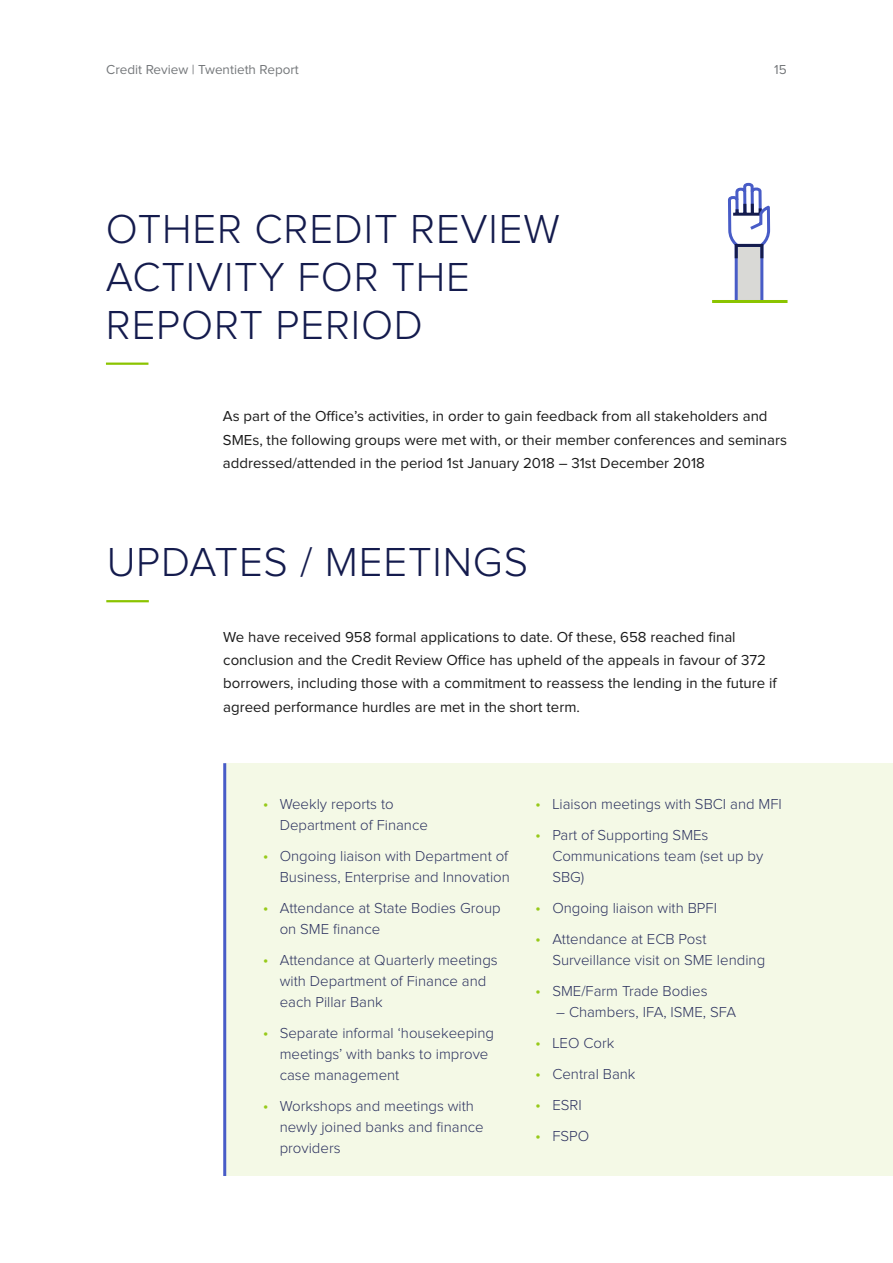
<style>
.page{position:relative;width:893px;height:1263px;background:#fff}
.page>*{position:absolute;margin:0;border:0;box-sizing:border-box;transform-origin:0 0}
.t1{font:300 42px/48px "Proxima Nova";letter-spacing:.02em;color:#141b4d}
.t2{font:300 15px/21px "Proxima Nova";color:#2c325f}
.t3{font:15px/23.2px "Proxima Nova";color:#1a1a1a}
.t4{font:13.5px "Proxima Nova";color:#75787b}
.s1{font-size:16.5px;color:#97ca1a}
</style>
<div class="page">
<div style="left:225px;top:763px;width:668px;height:413px;background:#f4f9e6"></div>
<hr style="left:223px;top:763px;width:3px;height:413px;background:#485cc7">
<svg style="left:728px;top:182px;width:43px;height:70px"></svg>
<div style="left:735px;top:244px;width:28px;height:59px;background:#d9d9d6;border:3px solid #485cc7"></div>
<div style="left:735px;top:244px;width:28px;height:16px;border:3px solid #141b4d"></div>
<hr style="left:712px;top:300px;width:75px;height:3px;background:#8bc400">
<hr style="left:106px;top:600px;width:43px;height:2px;background:#8bc400">
<hr style="left:106px;top:363px;width:42px;height:2px;background:#8bc400">
<p class="t4" style="left:106px;top:64px;width:194px">Credit Review | Twentieth Report</p>
<p class="t4" style="left:774px;top:64px;width:14px">15</p>
<h1 class="t1" style="left:106px;top:207px;width:455px">OTHER CREDIT REVIEW<br>ACTIVITY FOR THE<br>REPORT PERIOD</h1>
<p class="t3" style="left:223px;top:405px;width:566px">As part of the Office’s activities, in order to gain feedback from all stakeholders and<br>SMEs, the following groups were met with, or their member conferences and seminars addressed/attended in the period 1st January 2018 – 31st December 2018</p>
<h1 class="t1" style="left:107px;top:540px;width:423px">UPDATES / MEETINGS</h1>
<p class="t3" style="left:223px;top:626px;width:555px">We have received 958 formal applications to date. Of these, 658 reached final conclusion and the Credit Review Office has upheld of the appeals in favour of 372 borrowers, including those with a commitment to reassess the lending in the future if agreed performance hurdles are met in the short term.</p>
<p class="t2" style="left:280px;top:794px;width:150px;text-indent:-17px"><span class="s1">•</span> Weekly reports to<br>Department of Finance</p>
<p class="t2" style="left:263px;top:846px;width:249px;text-align:right"><span class="s1">•</span> Ongoing liaison with Department of<br>Business, Enterprise and Innovation</p>
<p class="t2" style="left:280px;top:898px;width:222px;text-indent:-17px"><span class="s1">•</span> Attendance at State Bodies Group on SME finance</p>
<p class="t2" style="left:280px;top:950px;width:220px;text-indent:-17px"><span class="s1">•</span> Attendance at Quarterly meetings with Department of Finance and each Pillar Bank</p>
<p class="t2" style="left:280px;top:1023px;width:216px;text-indent:-17px"><span class="s1">•</span> Separate informal ‘housekeeping meetings’ with banks to improve case management</p>
<p class="t2" style="left:280px;top:1096px;width:206px;text-indent:-17px"><span class="s1">•</span> Workshops and meetings with newly joined banks and finance providers</p>
<p class="t2" style="left:535px;top:794px;width:248px"><span class="s1">•</span> Liaison meetings with SBCI and MFI</p>
<p class="t2" style="left:552px;top:825px;width:212px;text-indent:-17px"><span class="s1">•</span> Part of Supporting SMEs<br>Communications team (set up by<br>SBG)</p>
<p class="t2" style="left:535px;top:898px;width:183px"><span class="s1">•</span> Ongoing liaison with BPFI</p>
<p class="t2" style="left:552px;top:929px;width:214px;text-indent:-17px"><span class="s1">•</span> Attendance at ECB Post<br>Surveillance visit on SME lending</p>
<p class="t2" style="left:535px;top:981px;width:174px"><span class="s1">•</span> SME/Farm Trade Bodies</p>
<p class="t2" style="left:556px;top:1002px;width:181px">– Chambers, IFA, ISME, SFA</p>
<p class="t2" style="left:535px;top:1033px;width:81px"><span class="s1">•</span> LEO Cork</p>
<p class="t2" style="left:535px;top:1064px;width:102px"><span class="s1">•</span> Central Bank</p>
<p class="t2" style="left:535px;top:1095px;width:48px"><span class="s1">•</span> ESRI</p>
<p class="t2" style="left:535px;top:1126px;width:55px"><span class="s1">•</span> FSPO</p>
</div>
